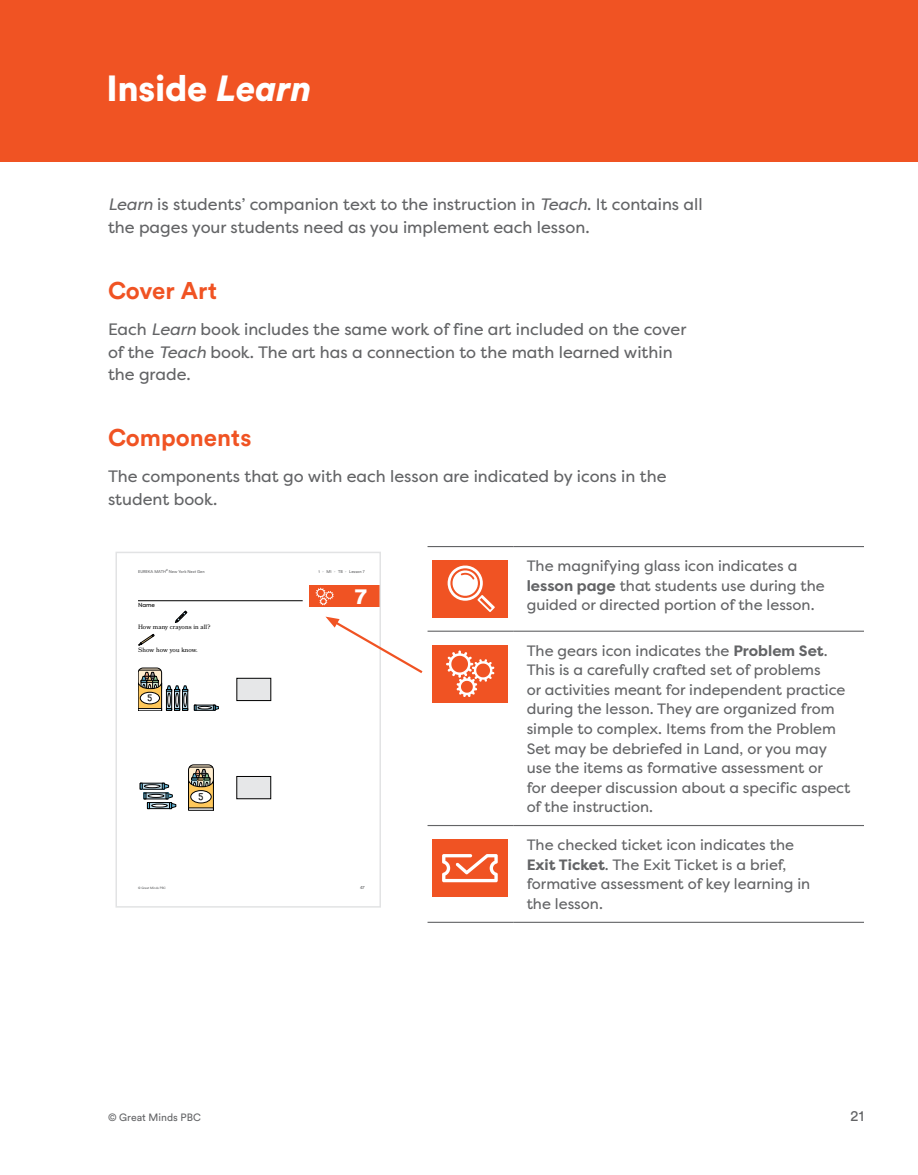
<style>
.page{position:relative;width:918px;height:1175px;background:#fff}
.page>*{position:absolute;margin:0;border:0;box-sizing:border-box;transform-origin:0 0}
.IG-title{font:900 36px "Circular Std";letter-spacing:-.01em;color:#fff}
.IG-h1{font:700 24px "Circular Std";color:#f05323}
.t1{font:900 22.5px "Circular Std";color:#fff}
.IG-body{font:16.5px/22.5px "Filson Pro";color:#636466}
.IG-table-body{font:15px/19.5px "Filson Pro";color:#636466}
.t2{font:15px "Circular Std";color:#636466}
.t3{font:11.25px "KG Primary Penmanship 2";color:#000}
.t4{font:10.8px "KG Primary Penmanship 2";color:#000}
.t5{font:10.5px "Circular Std";color:#636466}
.t6{font:6.3px "Bookmania";letter-spacing:.01em;color:#000}
.t7{font:5.85px "Filson Pro";color:#000}
.t8{font:4.5px "Circular Std";color:#636466}
.t9{font:4.05px "Circular Std";color:#636466}
.t10{font:3.15px "Circular Std";color:#636466}
.s1{font-style:italic}
.s2{font-family:"Ingra";font-weight:600;color:#d1d3d4}
.s3{font-weight:700}
</style>
<div class="page">
<div style="left:0;top:0;width:918px;height:162px;background:#f05323"></div>
<div style="left:309px;top:585px;width:71px;height:22px;background:#f05323"></div>
<svg style="left:316px;top:588px;width:18px;height:17px"></svg>
<svg style="left:175px;top:610px;width:12px;height:12px"></svg>
<svg style="left:138px;top:634px;width:16px;height:11px"></svg>
<svg style="left:213px;top:705px;width:6px;height:5px"></svg>
<div style="left:198px;top:706px;width:14px;height:3px;border:1px solid #000;border-radius:50%"></div>
<div style="left:138px;top:668px;width:24px;height:25px;border:1px solid #000;border-radius:5px"></div>
<svg style="left:138px;top:670px;width:50px;height:41px"></svg>
<div style="left:140px;top:692px;width:20px;height:12px;background:#fff;border-radius:50%"></div>
<div style="left:140px;top:692px;width:20px;height:12px;border:1px solid #000;border-radius:50%"></div>
<div style="left:237px;top:678px;width:34px;height:22px;background:#e6e7e8"></div>
<div style="left:237px;top:678px;width:34px;height:22px;border:1px solid #000"></div>
<div style="left:144px;top:784px;width:16px;height:4px;border:1px solid #000;border-radius:50%"></div>
<div style="left:144px;top:792px;width:24px;height:7px;border:1px solid #000"></div>
<div style="left:148px;top:794px;width:16px;height:3px;border:1px solid #000;border-radius:50%"></div>
<div style="left:147px;top:802px;width:25px;height:6px;border:1px solid #000"></div>
<svg style="left:162px;top:783px;width:14px;height:25px"></svg>
<svg style="left:140px;top:783px;width:10px;height:25px"></svg>
<div style="left:152px;top:804px;width:16px;height:3px;border:1px solid #000;border-radius:50%"></div>
<svg style="left:189px;top:765px;width:24px;height:26px"></svg>
<div style="left:188px;top:764px;width:26px;height:27px;border:1px solid #000;border-radius:5px"></div>
<svg style="left:188px;top:767px;width:26px;height:43px"></svg>
<div style="left:191px;top:790px;width:20px;height:13px;background:#fff;border-radius:50%"></div>
<div style="left:191px;top:790px;width:20px;height:13px;border:1px solid #000;border-radius:50%"></div>
<div style="left:237px;top:776px;width:34px;height:22px;background:#e6e7e8"></div>
<div style="left:237px;top:776px;width:34px;height:23px;border:1px solid #000"></div>
<hr style="left:138px;top:600px;width:165px;height:1px;background:#000">
<div style="left:116px;top:551px;width:265px;height:356px;border:2px solid #e2e3e4"></div>
<hr style="left:428px;top:546px;width:85px;height:1px;background:#636466">
<hr style="left:513px;top:546px;width:351px;height:1px;background:#636466">
<hr style="left:428px;top:630px;width:85px;height:2px;background:#636466">
<hr style="left:513px;top:630px;width:351px;height:2px;background:#636466">
<hr style="left:428px;top:825px;width:85px;height:1px;background:#636466">
<hr style="left:513px;top:825px;width:351px;height:1px;background:#636466">
<hr style="left:428px;top:921px;width:85px;height:1px;background:#636466">
<hr style="left:513px;top:921px;width:351px;height:1px;background:#636466">
<div style="left:432px;top:560px;width:76px;height:57px;background:#f05323"></div>
<svg style="left:448px;top:565px;width:47px;height:47px"></svg>
<div style="left:432px;top:644px;width:76px;height:58px;background:#f05323"></div>
<svg style="left:446px;top:650px;width:48px;height:47px"></svg>
<div style="left:432px;top:839px;width:76px;height:57px;background:#f05323"></div>
<svg style="left:442px;top:854px;width:56px;height:28px"></svg>
<svg style="left:326px;top:616px;width:97px;height:59px"></svg>
<p class="IG-title" style="left:106px;top:65px;width:207px">Inside <span class="s1">Learn</span></p>
<p class="IG-body" style="left:108px;top:193px;width:596px"><span class="s1">Learn</span> is students’ companion text to the instruction in <span class="s1">Teach</span>. It contains all the pages your students need as you implement each lesson.</p>
<p class="IG-h1" style="left:108px;top:275px;width:111px">Cover Art</p>
<p class="IG-body" style="left:108px;top:318px;width:580px">Each <span class="s1">Learn</span> book includes the same work of fine art included on the cover of the <span class="s1">Teach</span> book. The art has a connection to the math learned within the grade.</p>
<p class="IG-h1" style="left:108px;top:422px;width:145px">Components</p>
<p class="IG-body" style="left:108px;top:465px;width:560px">The components that go with each lesson are indicated by icons in the student book.</p>
<p class="t9" style="left:138px;top:569px;width:68px">EUREKA MATH<sup>2</sup> New York Next Gen</p>
<p class="t9" style="left:319px;top:569px;width:48px">1 <span class="s2">▸</span> M1 <span class="s2">▸</span> TB <span class="s2">▸</span> Lesson 7</p>
<p class="t1" style="left:355px;top:581px;width:13px">7</p>
<p class="t6" style="left:138px;top:623px;width:74px">How many crayons in all?</p>
<p class="t6" style="left:138px;top:646px;width:61px">Show how you know.</p>
<p class="t7" style="left:138px;top:601px;width:19px">Name</p>
<p class="t4" style="left:148px;top:693px;width:6px">5</p>
<p class="t3" style="left:198px;top:791px;width:6px">5</p>
<p class="t10" style="left:138px;top:886px;width:29px">© Great Minds PBC</p>
<p class="t8" style="left:360px;top:885px;width:6px">47</p>
<p class="IG-table-body" style="left:527px;top:556px;width:300px">The magnifying glass icon indicates a <span class="s3">lesson page</span> that students use during the guided or directed portion of the lesson.</p>
<p class="IG-table-body" style="left:527px;top:640px;width:325px">The gears icon indicates the <span class="s3">Problem Set</span>.<br>This is a carefully crafted set of problems<br>or activities meant for independent practice during the lesson. They are organized from simple to complex. Items from the Problem Set may be debriefed in Land, or you may use the items as formative assessment or<br>for deeper discussion about a specific aspect of the instruction.</p>
<p class="IG-table-body" style="left:527px;top:835px;width:285px">The checked ticket icon indicates the<br><span class="s3">Exit Ticket</span>. The Exit Ticket is a brief, formative assessment of key learning in the lesson.</p>
<p class="t5" style="left:108px;top:1110px;width:95px">© Great Minds PBC</p>
<p class="t2" style="left:851px;top:1106px;width:15px">21</p>
</div>
